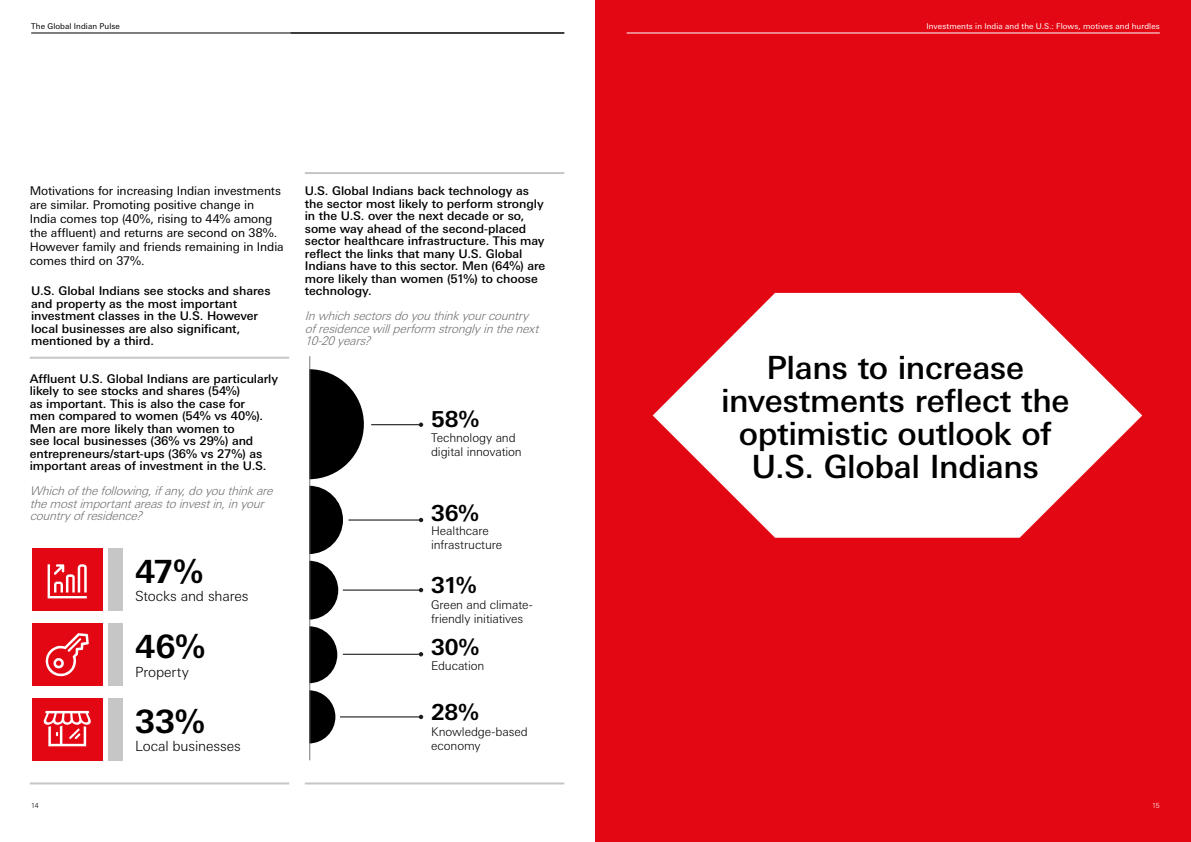
<style>
.page{position:relative;width:1191px;height:842px;background:#fff}
.page>*{position:absolute;margin:0;border:0;box-sizing:border-box;transform-origin:0 0}
.t1{font:500 32px/33px "Univers Nextfor HSBC";letter-spacing:-.01em;color:#000;text-align:center}
.t2{font:700 32px "Univers Nextfor HSBC";color:#000}
.t3{font:700 22px "Univers Nextfor HSBC";letter-spacing:-.01em;color:#000}
.t4{font:300 14px "Univers Nextfor HSBC";letter-spacing:-.01em;color:#000}
.t5{font:500 12px/12.5px "Univers Nextfor HSBC";letter-spacing:-.005em;color:#000}
.t6{font:12px/14px "Univers Nextfor HSBC";letter-spacing:-.01em;color:#000}
.t7{font:italic 300 12px/12.5px "Univers Nextfor HSBC";color:#706f6f}
.t8{font:300 12px/14px "Univers Nextfor HSBC";letter-spacing:-.01em;color:#000}
.t9{font:8px "Univers Nextfor HSBC";letter-spacing:.01em;color:#fff}
.t10{font:8px "Univers Nextfor HSBC";letter-spacing:.01em;color:#000}
.t11{font:300 7px "Univers Nextfor HSBC";color:#000}
.t12{font:300 7px "Univers Nextfor HSBC";color:#fff}
</style>
<div class="page">
<div style="left:275px;top:486px;width:68px;height:68px;background:#000;border-radius:50%"></div>
<div style="left:279px;top:561px;width:59px;height:59px;background:#000;border-radius:50%"></div>
<div style="left:280px;top:626px;width:57px;height:57px;background:#000;border-radius:50%"></div>
<div style="left:282px;top:690px;width:53px;height:53px;background:#000;border-radius:50%"></div>
<div style="left:254px;top:369px;width:110px;height:110px;background:#000;border-radius:50%"></div>
<div style="left:248px;top:342px;width:61px;height:421px;background:#fff"></div>
<hr style="left:309px;top:356px;width:1px;height:404px;background:#767576">
<hr style="left:305px;top:172px;width:259px;height:2px;background:#c6c6c6">
<hr style="left:348px;top:519px;width:73px;height:1px;background:#000">
<svg style="left:419px;top:518px;width:4px;height:4px"></svg>
<hr style="left:343px;top:590px;width:78px;height:1px;background:#000">
<svg style="left:419px;top:588px;width:4px;height:4px"></svg>
<hr style="left:343px;top:654px;width:78px;height:1px;background:#000">
<svg style="left:419px;top:652px;width:4px;height:4px"></svg>
<hr style="left:340px;top:716px;width:81px;height:1px;background:#000">
<svg style="left:419px;top:715px;width:4px;height:4px"></svg>
<hr style="left:371px;top:424px;width:50px;height:1px;background:#000">
<svg style="left:419px;top:422px;width:4px;height:5px"></svg>
<hr style="left:305px;top:782px;width:259px;height:2px;background:#c6c6c6">
<div style="left:595px;top:0;width:596px;height:842px;background:#e30613"></div>
<svg style="left:653px;top:293px;width:489px;height:245px;fill:#fff"></svg>
<hr style="left:626px;top:33px;width:533px;height:1px;background:#fff">
<hr style="left:30px;top:782px;width:259px;height:2px;background:#c6c6c6">
<hr style="left:30px;top:357px;width:259px;height:2px;background:#c6c6c6">
<div style="left:32px;top:698px;width:70px;height:63px;background:#e30613"></div>
<div style="left:108px;top:698px;width:14px;height:63px;background:#c6c6c6"></div>
<svg style="left:44px;top:711px;width:47px;height:35px"></svg>
<div style="left:32px;top:623px;width:70px;height:63px;background:#e30613"></div>
<div style="left:108px;top:623px;width:14px;height:63px;background:#c6c6c6"></div>
<svg style="left:46px;top:633px;width:43px;height:43px"></svg>
<div style="left:32px;top:548px;width:70px;height:63px;background:#e30613"></div>
<div style="left:108px;top:548px;width:14px;height:63px;background:#c6c6c6"></div>
<svg style="left:48px;top:564px;width:39px;height:34px"></svg>
<hr style="left:31px;top:33px;width:533px;height:1px;background:#000">
<p class="t10" style="left:31px;top:20px;width:90px">The Global Indian Pulse</p>
<p class="t6" style="left:30px;top:183px;width:255px">Motivations for increasing Indian investments are similar. Promoting positive change in India comes top (40%, rising to 44% among the affluent) and returns are second on 38%.<br>However family and friends remaining in India comes third on 37%.</p>
<p class="t5" style="left:31px;top:284px;width:241px">U.S. Global Indians see stocks and shares and property as the most important investment classes in the U.S. However local businesses are also significant, mentioned by a third.</p>
<p class="t5" style="left:30px;top:372px;width:250px">Affluent U.S. Global Indians are particularly likely to see stocks and shares (54%)<br>as important. This is also the case for<br>men compared to women (54% vs 40%).<br>Men are more likely than women to<br>see local businesses (36% vs 29%) and entrepreneurs/start-ups (36% vs 27%) as important areas of investment in the U.S.</p>
<p class="t7" style="left:30px;top:484px;width:248px">Whichofthefollowing,ifany,doyouthinkare themostimportantareastoinvestin,inyour countryofresidence?</p>
<h1 class="t2" style="left:135px;top:549px;width:69px">47%</h1>
<p class="t4" style="left:135px;top:586px;width:115px">Stocks and shares</p>
<h1 class="t2" style="left:135px;top:624px;width:71px">46%</h1>
<p class="t4" style="left:135px;top:662px;width:55px">Property</p>
<h1 class="t2" style="left:135px;top:699px;width:71px">33%</h1>
<p class="t11" style="left:31px;top:800px;width:9px">14</p>
<p class="t4" style="left:135px;top:736px;width:107px">Local businesses</p>
<p class="t5" style="left:305px;top:184px;width:242px">U.S. Global Indians back technology as the sector most likely to perform strongly in the U.S. over the next decade or so, some way ahead of the second-placed sector healthcare infrastructure. This may reflect the links that many U.S. Global Indians have to this sector. Men (64%) are more likely than women (51%) to choose technology.</p>
<p class="t7" style="left:305px;top:309px;width:239px">Inwhichsectorsdoyouthinkyourcountry ofresidencewillperform stronglyinthenext<br>10-20years?</p>
<h2 class="t3" style="left:431px;top:403px;width:49px">58%</h2>
<p class="t8" style="left:431px;top:430px;width:92px">Technology and digital innovation</p>
<h2 class="t3" style="left:431px;top:497px;width:49px">36%</h2>
<p class="t8" style="left:431px;top:523px;width:73px">Healthcare infrastructure</p>
<h2 class="t3" style="left:431px;top:569px;width:47px">31%</h2>
<p class="t8" style="left:431px;top:597px;width:103px">Green and climate&shy;friendly initiatives</p>
<h2 class="t3" style="left:431px;top:632px;width:49px">30%</h2>
<p class="t8" style="left:431px;top:658px;width:55px">Education</p>
<h2 class="t3" style="left:431px;top:696px;width:49px">28%</h2>
<p class="t8" style="left:431px;top:724px;width:98px">Knowledge-based economy</p>
<p class="t9" style="left:926px;top:21px;width:235px">Investments in India and the U.S.: Flows, motives and hurdles</p>
<h1 class="t1" style="left:721px;top:349px;width:350px">Plans to increase investments reflect the optimistic outlook of<br>U.S. Global Indians</h1>
<p class="t12" style="left:1152px;top:800px;width:9px">15</p>
</div>
